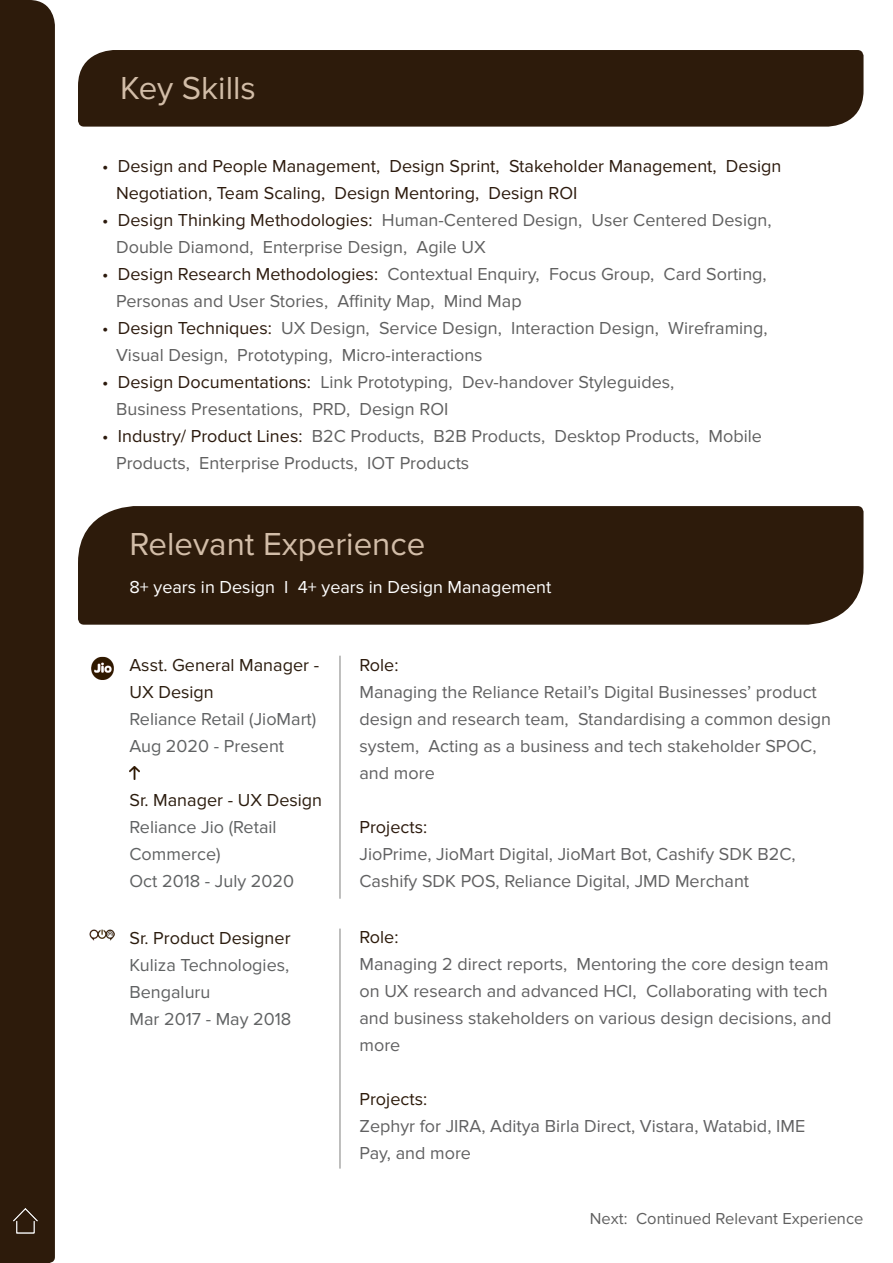
<style>
.page{position:relative;width:893px;height:1263px;background:#fff}
.page>*{position:absolute;margin:0;border:0;box-sizing:border-box;transform-origin:0 0}
.t1{font:33px "Proxima Nova";color:#d2bda8}
.t2{font:18px "Proxima Nova";color:#606060}
.t3{font:18px/27px "Proxima Nova";color:#616162}
.t4{font:18px "Proxima Nova";color:#2c1a0d}
.t5{font:18px/27px "Proxima Nova";color:#606263}
.t6{font:18px/27px "Proxima Nova";color:#2b1c0e}
.t7{font:18px "Proxima Nova";color:#fff}
.t8{font:18px "Proxima Nova";color:#2d1b0b}
.t9{font:16.5px "Proxima Nova";color:#606060}
.s1{color:#2c1a0d}
</style>
<div class="page">
<hr style="left:340px;top:656px;width:1px;height:243px;background:#040503">
<img style="left:91px;top:656px;width:23px;height:24px">
<hr style="left:340px;top:928px;width:1px;height:240px;background:#040503">
<img style="left:89px;top:929px;width:26px;height:12px">
<div style="left:0;top:0;width:55px;height:1263px;background:#2d1b0b"></div>
<img style="left:14px;top:1208px;width:24px;height:25px">
<div style="left:78px;top:50px;width:785px;height:77px;background:#2d1b0b"></div>
<div style="left:120px;top:73px;width:711px;height:36px;background:#2d1b0b"></div>
<svg style="left:78px;top:506px;width:785px;height:119px;background:#352415"></svg>
<div style="left:129px;top:529px;width:702px;height:76px;background:#2d1b0b"></div>
<svg style="left:130px;top:767px;width:9px;height:12px"></svg>
<p class="t1" style="left:120px;top:69px;width:137px">Key Skills</p>
<p class="t4" style="left:102px;top:155px;width:681px">• Design and People Management, Design Sprint, Stakeholder Management, Design</p>
<p class="t4" style="left:116px;top:182px;width:463px">Negotiation, Team Scaling, Design Mentoring, Design ROI</p>
<p class="t2" style="left:102px;top:209px;width:671px"><span class="s1">• Design Thinking Methodologies:</span> Human-Centered Design, User Centered Design,</p>
<p class="t2" style="left:116px;top:236px;width:371px">Double Diamond, Enterprise Design, Agile UX</p>
<p class="t2" style="left:102px;top:263px;width:666px"><span class="s1">• Design Research Methodologies:</span> Contextual Enquiry, Focus Group, Card Sorting,</p>
<p class="t2" style="left:116px;top:290px;width:407px">Personas and User Stories, Affinity Map, Mind Map</p>
<p class="t2" style="left:102px;top:317px;width:667px"><span class="s1">• Design Techniques:</span> UX Design, Service Design, Interaction Design, Wireframing,</p>
<p class="t2" style="left:116px;top:344px;width:368px">Visual Design, Prototyping, Micro-interactions</p>
<p class="t2" style="left:102px;top:371px;width:574px"><span class="s1">• Design Documentations:</span> Link Prototyping, Dev-handover Styleguides,</p>
<p class="t2" style="left:116px;top:398px;width:334px">Business Presentations, PRD, Design ROI</p>
<p class="t2" style="left:102px;top:425px;width:661px"><span class="s1">• Industry/ Product Lines:</span> B2C Products, B2B Products, Desktop Products, Mobile</p>
<p class="t2" style="left:116px;top:452px;width:355px">Products, Enterprise Products, IOT Products</p>
<p class="t1" style="left:129px;top:525px;width:297px">Relevant Experience</p>
<p class="t7" style="left:129px;top:576px;width:423px">8+ years in Design I 4+ years in Design Management</p>
<p class="t6" style="left:129px;top:652px;width:191px">Asst. General Manager -<br>UX Design</p>
<p class="t5" style="left:129px;top:706px;width:188px">Reliance Retail (JioMart)</p>
<p class="t5" style="left:129px;top:733px;width:156px">Aug 2020 - Present</p>
<p class="t6" style="left:129px;top:787px;width:194px">Sr. Manager - UX Design</p>
<p class="t5" style="left:129px;top:814px;width:149px">Reliance Jio (Retail<br>Commerce)</p>
<p class="t5" style="left:129px;top:868px;width:166px">Oct 2018 - July 2020</p>
<p class="t6" style="left:129px;top:924px;width:163px">Sr. Product Designer</p>
<p class="t5" style="left:129px;top:951px;width:161px">Kuliza Technologies,<br>Bengaluru</p>
<p class="t5" style="left:129px;top:1005px;width:163px">Mar 2017 - May 2018</p>
<p class="t4" style="left:359px;top:655px;width:41px">Role:</p>
<p class="t3" style="left:359px;top:679px;width:473px">Managing the Reliance Retail’s Digital Businesses’ product design and research team, Standardising a common design system, Acting as a business and tech stakeholder SPOC, and more</p>
<p class="t4" style="left:359px;top:817px;width:69px">Projects:</p>
<p class="t3" style="left:359px;top:841px;width:438px">JioPrime, JioMart Digital, JioMart Bot, Cashify SDK B2C,<br>Cashify SDK POS, Reliance Digital, JMD Merchant</p>
<p class="t8" style="left:359px;top:926px;width:41px">Role:</p>
<p class="t3" style="left:359px;top:950px;width:473px">Managing 2 direct reports, Mentoring the core design team on UX research and advanced HCI, Collaborating with tech and business stakeholders on various design decisions, and more</p>
<p class="t8" style="left:359px;top:1088px;width:69px">Projects:</p>
<p class="t3" style="left:359px;top:1112px;width:447px">Zephyr for JIRA, Aditya Birla Direct, Vistara, Watabid, IME<br>Pay, and more</p>
<p class="t9" style="left:590px;top:1208px;width:275px">Next: Continued Relevant Experience</p>
</div>
